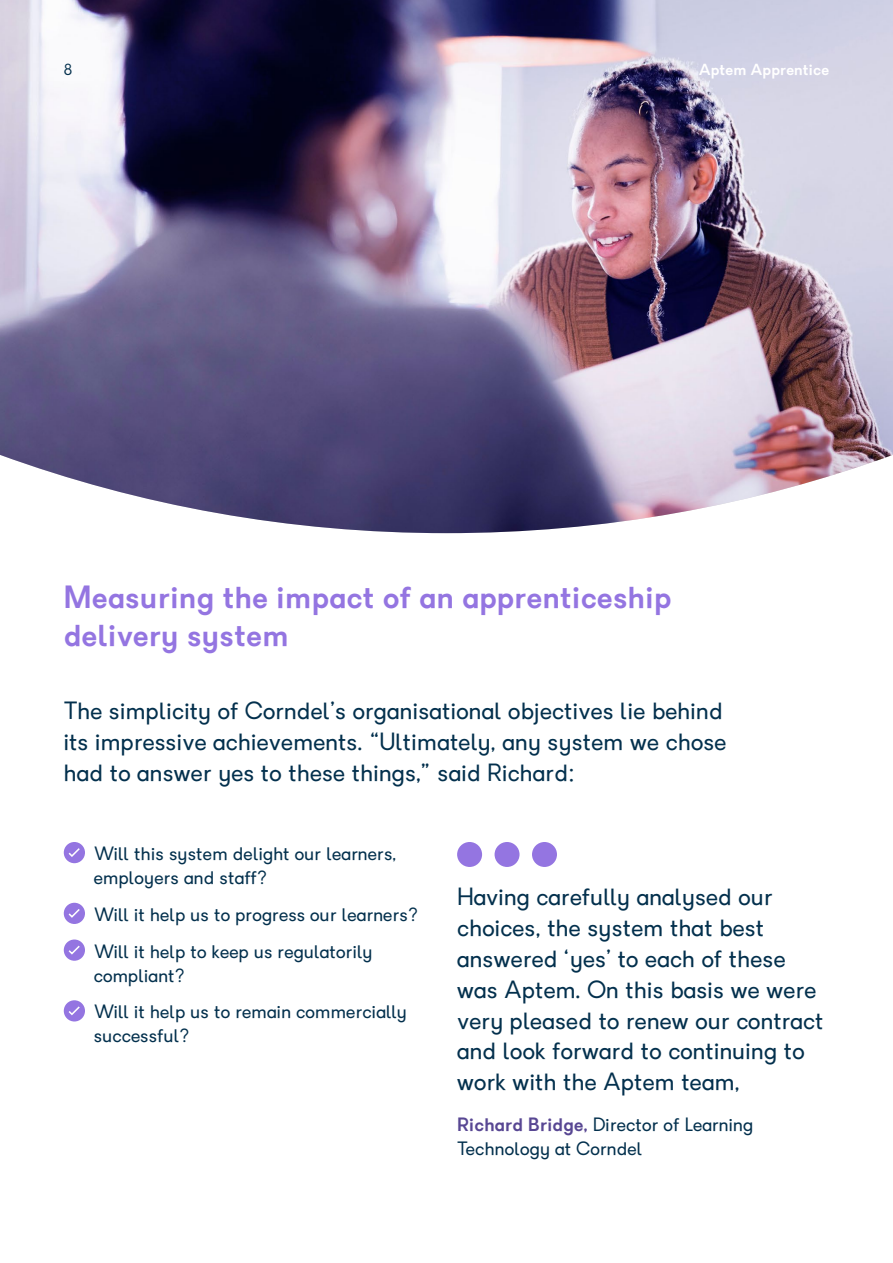
<style>
.page{position:relative;width:893px;height:1263px;background:#fff}
.page>*{position:absolute;margin:0;border:0;box-sizing:border-box;transform-origin:0 0}
.t1{font:600 30px/37.5px "Granary";letter-spacing:.02em;color:#9475e1}
.t2{font:23.25px/30.8px "Granary";letter-spacing:.02em;color:#03304d}
.t3{font:18px/24px "Granary";letter-spacing:.02em;color:#03304d}
.t4{font:600 15px "Granary";letter-spacing:.02em;color:#fff}
.t5{font:15px "Granary";color:#03304d}
.s1{font-weight:600;color:#584793}
</style>
<div class="page">
<img style="left:0;top:0;width:893px;height:533px">
<div style="left:64px;top:842px;width:21px;height:21px;background:#9475e1;border-radius:50%"></div>
<svg style="left:68px;top:848px;width:12px;height:9px"></svg>
<div style="left:64px;top:903px;width:21px;height:21px;background:#9475e1;border-radius:50%"></div>
<svg style="left:68px;top:909px;width:12px;height:9px"></svg>
<div style="left:64px;top:939px;width:21px;height:22px;background:#9475e1;border-radius:50%"></div>
<svg style="left:68px;top:945px;width:12px;height:10px"></svg>
<div style="left:64px;top:1000px;width:21px;height:21px;background:#9475e1;border-radius:50%"></div>
<svg style="left:68px;top:1006px;width:12px;height:10px"></svg>
<div style="left:457px;top:842px;width:25px;height:25px;background:#9475e1;border-radius:50%"></div>
<div style="left:495px;top:842px;width:24px;height:25px;background:#9475e1;border-radius:50%"></div>
<div style="left:532px;top:842px;width:25px;height:25px;background:#9475e1;border-radius:50%"></div>
<p class="t5" style="left:64px;top:60px;width:10px">8</p>
<p class="t4" style="left:699px;top:60px;width:132px">Aptem Apprentice</p>
<p class="t1" style="left:64px;top:579px;width:609px">Measuring the impact of an apprenticeship delivery system</p>
<p class="t2" style="left:64px;top:696px;width:664px">The simplicity of Corndel’s organisational objectives lie behind its impressive achievements. “Ultimately, any system we chose had to answer yes to these things,” said Richard:</p>
<p class="t3" style="left:94px;top:842px;width:304px">Will this system delight our learners, employers and staff?</p>
<p class="t3" style="left:94px;top:896px;width:326px;line-height:36.8px">Will it help us to progress our learners?<br>Will it help to keep us regulatorily</p>
<p class="t3" style="left:94px;top:957px;width:314px;line-height:36.8px">compliant?<br>Will it help us to remain commercially</p>
<p class="t3" style="left:94px;top:1024px;width:97px">successful?</p>
<p class="t2" style="left:457px;top:882px;width:368px">Having carefully analysed our choices, the system that best answered ‘yes’ to each of these was Aptem. On this basis we were very pleased to renew our contract and look forward to continuing to work with the Aptem team,</p>
<p class="t3" style="left:457px;top:1113px;width:297px"><span class="s1">Richard Bridge,</span> Director of Learning<br>Technology at Corndel</p>
</div>
